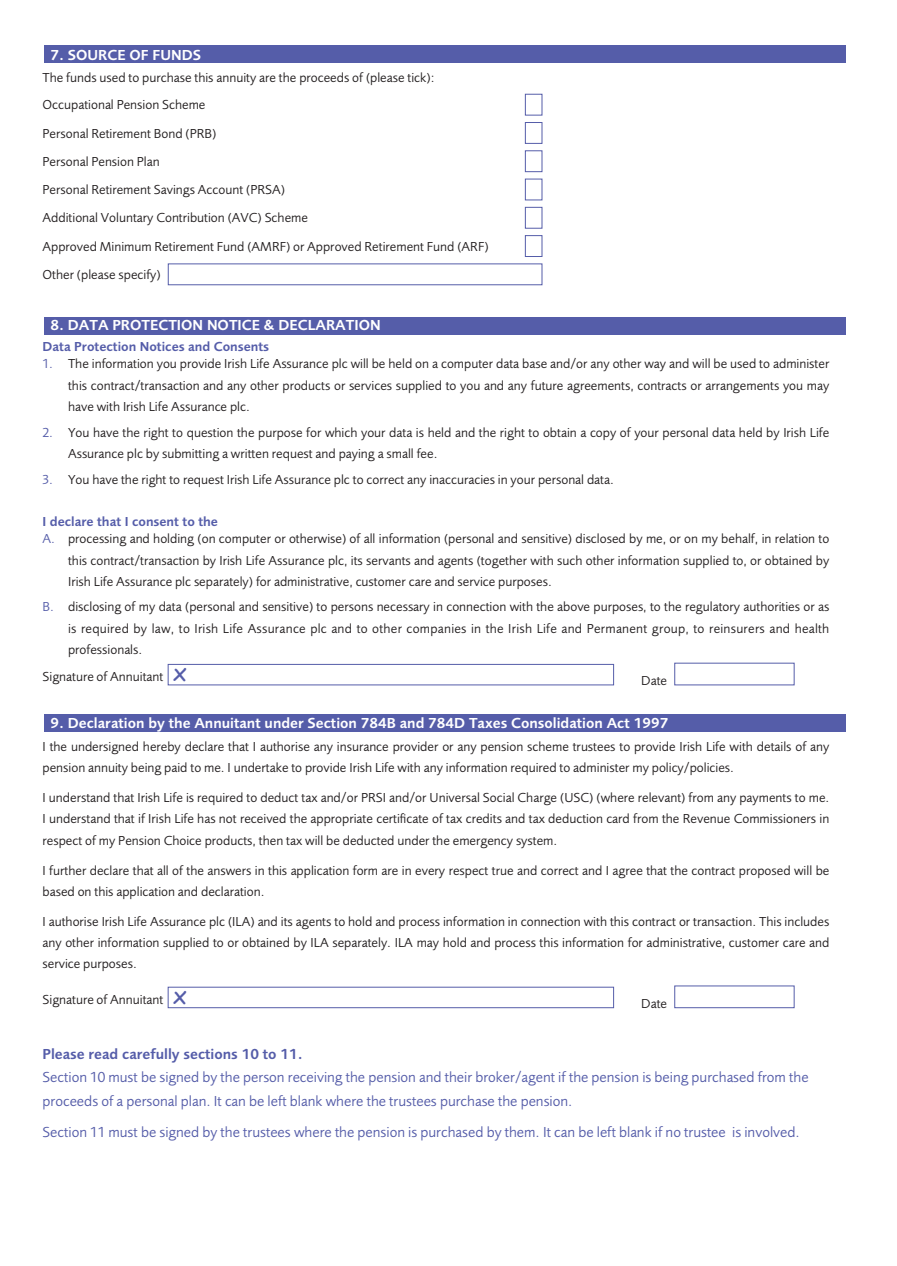
<style>
.page{position:relative;width:897px;height:1266px;background:#fff}
.page>*{position:absolute;margin:0;border:0;box-sizing:border-box;transform-origin:0 0}
.t1{font:24px "Comic Sans MS";color:#555da9}
.t2{font:15px/23.4px "Foundry Sans";color:#555da9}
.t3{font:600 15px "Foundry Sans";color:#fff}
.t4{font:600 15px "Foundry Sans";color:#555da9}
.t5{font:13.5px/21.3px "Foundry Sans";color:#231f20}
.t6{font:600 13.5px "Foundry Sans";color:#555da9}
.s1{color:#555da9}
.s2{font-weight:600;color:#555da9}
</style>
<div class="page">
<div style="left:674px;top:663px;width:120px;height:22px;border:1px solid #555da9"></div>
<div style="left:168px;top:664px;width:446px;height:21px;border:1px solid #555da9"></div>
<div style="left:44px;top:714px;width:802px;height:17px;background:#555da9"></div>
<div style="left:168px;top:986px;width:446px;height:22px;border:1px solid #555da9"></div>
<div style="left:674px;top:985px;width:120px;height:23px;border:1px solid #555da9"></div>
<div style="left:44px;top:317px;width:802px;height:17px;background:#555da9"></div>
<div style="left:44px;top:45px;width:802px;height:17px;background:#555da9"></div>
<div style="left:525px;top:94px;width:17px;height:21px;border:1px solid #555da9"></div>
<div style="left:525px;top:122px;width:17px;height:22px;border:1px solid #555da9"></div>
<div style="left:525px;top:151px;width:17px;height:21px;border:1px solid #555da9"></div>
<div style="left:525px;top:179px;width:17px;height:21px;border:1px solid #555da9"></div>
<div style="left:525px;top:207px;width:17px;height:21px;border:1px solid #555da9"></div>
<div style="left:525px;top:235px;width:17px;height:22px;border:1px solid #555da9"></div>
<div style="left:168px;top:264px;width:374px;height:21px;border:1px solid #555da9"></div>
<p class="t3" style="left:50px;top:50px;width:152px">7. SOURCE OF FUNDS</p>
<p class="t5" style="left:43px;top:66px;width:393px;line-height:27px">The funds used to purchase this annuity are the proceeds of (please tick):<br>Occupational Pension Scheme</p>
<p class="t5" style="left:43px;top:120px;width:447px;line-height:28.2px">Personal Retirement Bond (PRB)<br>Personal Pension Plan<br>Personal Retirement Savings Account (PRSA)<br>Additional Voluntary Contribution (AVC) Scheme<br>Approved Minimum Retirement Fund (AMRF) or Approved Retirement Fund (ARF)<br>Other (please specify)</p>
<p class="t3" style="left:50px;top:320px;width:332px">8. DATA PROTECTION NOTICE &amp; DECLARATION</p>
<p class="t6" style="left:43px;top:342px;width:228px">Data Protection Notices and Consents</p>
<p class="t5" style="left:68px;top:355px;width:763px;text-align:justify;text-indent:-26px"><span class="s1">1.</span> The information you provide Irish Life Assurance plc will be held on a computer data base and/or any other way and will be used to administer this contract/transaction and any other products or services supplied to you and any future agreements, contracts or arrangements you may have with Irish Life Assurance plc.</p>
<p class="t5" style="left:68px;top:423px;width:763px;text-indent:-26px"><span class="s1">2.</span> You have the right to question the purpose for which your data is held and the right to obtain a copy of your personal data held by Irish Life<br>Assurance plc by submitting a written request and paying a small fee.</p>
<p class="t5" style="left:43px;top:470px;width:573px"><span class="s1">3.</span> You have the right to request Irish Life Assurance plc to correct any inaccuracies in your personal data.</p>
<p class="t5" style="left:43px;top:514px;width:788px;line-height:17.1px"><span class="s2">I declare that I consent to the<br></span><span class="s1">A.</span> processing and holding (on computer or otherwise) of all information (personal and sensitive) disclosed by me, or on my behalf, in relation to</p>
<p class="t5" style="left:68px;top:551px;width:763px">this contract/transaction by Irish Life Assurance plc, its servants and agents (together with such other information supplied to, or obtained by<br>Irish Life Assurance plc separately) for administrative, customer care and service purposes.</p>
<p class="t5" style="left:68px;top:598px;width:763px;text-align:justify;text-indent:-26px"><span class="s1">B.</span> disclosing of my data (personal and sensitive) to persons necessary in connection with the above purposes, to the regulatory authorities or as is required by law, to Irish Life Assurance plc and to other companies in the Irish Life and Permanent group, to reinsurers and health professionals.</p>
<p class="t5" style="left:43px;top:667px;width:122px">Signature of Annuitant</p>
<p class="t5" style="left:641px;top:671px;width:27px">Date</p>
<h1 class="t1" style="left:173px;top:654px;width:16px">x</h1>
<p class="t3" style="left:50px;top:718px;width:619px">9. Declaration by the Annuitant under Section 784B and 784D Taxes Consolidation Act 1997</p>
<p class="t5" style="left:43px;top:737px;width:788px">I the undersigned hereby declare that I authorise any insurance provider or any pension scheme trustees to provide Irish Life with details of any pension annuity being paid to me. I undertake to provide Irish Life with any information required to administer my policy/policies.</p>
<p class="t5" style="left:43px;top:788px;width:788px;text-align:justify">I understand that Irish Life is required to deduct tax and/or PRSI and/or Universal Social Charge (USC) (where relevant) from any payments to me.<br>I understand that if Irish Life has not received the appropriate certificate of tax credits and tax deduction card from the Revenue Commissioners in respect of my Pension Choice products, then tax will be deducted under the emergency system.</p>
<p class="t5" style="left:43px;top:861px;width:788px">I further declare that all of the answers in this application form are in every respect true and correct and I agree that the contract proposed will be based on this application and declaration.</p>
<p class="t5" style="left:43px;top:912px;width:788px;text-align:justify">I authorise Irish Life Assurance plc (ILA) and its agents to hold and process information in connection with this contract or transaction. This includes any other information supplied to or obtained by ILA separately. ILA may hold and process this information for administrative, customer care and service purposes.</p>
<p class="t5" style="left:43px;top:990px;width:122px">Signature of Annuitant</p>
<p class="t5" style="left:641px;top:994px;width:27px">Date</p>
<p class="t4" style="left:43px;top:1049px;width:262px">Please read carefully sections 10 to 11.</p>
<p class="t2" style="left:43px;top:1067px;width:767px">Section 10 must be signed by the person receiving the pension and their broker/agent if the pension is being purchased from the proceeds of a personal plan. It can be left blank where the trustees purchase the pension.</p>
<p class="t2" style="left:43px;top:1122px;width:759px">Section 11 must be signed by the trustees where the pension is purchased by them. It can be left blank if no trustee is involved.</p>
<h1 class="t1" style="left:173px;top:977px;width:16px">x</h1>
</div>
